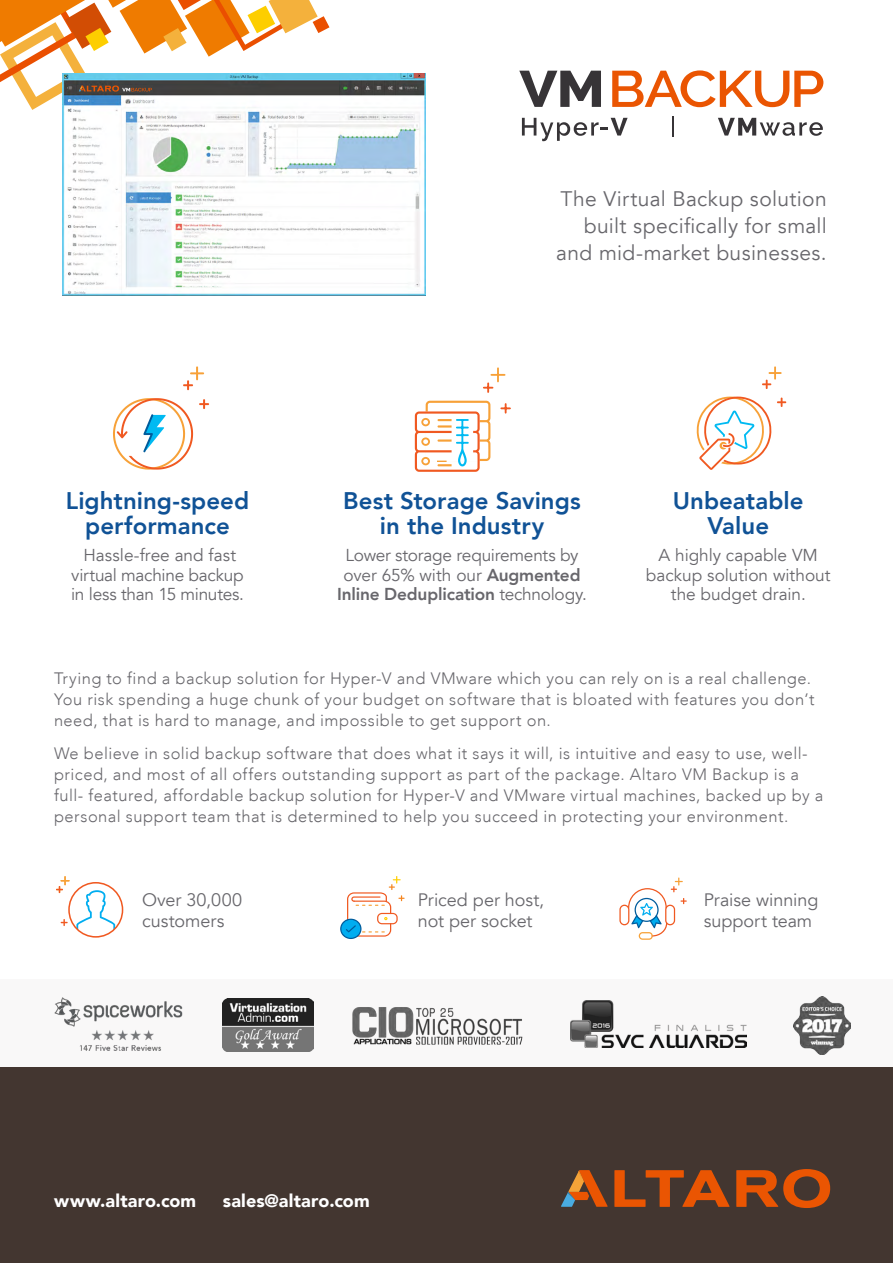
<style>
.page{position:relative;width:893px;height:1263px;background:#fff}
.page>*{position:absolute;margin:0;border:0;box-sizing:border-box;transform-origin:0 0}
.t1{font:800 24px/25.5px "Avenir LT";color:#105296;text-align:center}
.t2{font:21px/27px "Avenir LT";letter-spacing:.015em;color:#68676c;text-align:right}
.t3{font:18px/21px "Avenir LT";letter-spacing:-.005em;color:#68676c}
.t4{font:900 18px "Avenir LT";letter-spacing:.01em;color:#fff}
.t5{font:17.25px/19.5px "Avenir LT";letter-spacing:-.005em;color:#68676c;text-align:center}
.t6{font:300 16.5px/21px "Avenir LT";letter-spacing:.03em;color:#68676c}
.s1{font-weight:800}
</style>
<div class="page">
<div style="left:0;top:980px;width:893px;height:96px;background:#f9f8f8"></div>
<div style="left:0;top:1067px;width:893px;height:196px;background:#433630"></div>
<img style="left:62px;top:73px;width:363px;height:222px">
<svg style="left:519px;top:71px;width:82px;height:36px"></svg>
<svg style="left:612px;top:70px;width:211px;height:37px"></svg>
<svg style="left:522px;top:118px;width:106px;height:23px"></svg>
<svg style="left:672px;top:117px;width:1px;height:20px"></svg>
<svg style="left:718px;top:118px;width:105px;height:18px"></svg>
<svg style="left:614px;top:1170px;width:116px;height:37px"></svg>
<svg style="left:736px;top:1169px;width:94px;height:39px"></svg>
<svg style="left:561px;top:1170px;width:47px;height:37px"></svg>
<svg style="left:619px;top:877px;width:68px;height:63px"></svg>
<svg style="left:340px;top:876px;width:65px;height:63px"></svg>
<svg style="left:0;top:0;width:329px;height:110px"></svg>
<svg style="left:501px;top:404px;width:9px;height:9px"></svg>
<svg style="left:415px;top:401px;width:75px;height:71px"></svg>
<svg style="left:484px;top:368px;width:21px;height:24px"></svg>
<svg style="left:113px;top:366px;width:96px;height:104px"></svg>
<svg style="left:696px;top:366px;width:90px;height:104px"></svg>
<svg style="left:56px;top:876px;width:67px;height:62px"></svg>
<img style="left:54px;top:997px;width:129px;height:54px">
<img style="left:222px;top:998px;width:91px;height:53px">
<img style="left:352px;top:1007px;width:171px;height:38px">
<img style="left:571px;top:1000px;width:175px;height:47px">
<img style="left:793px;top:997px;width:58px;height:57px">
<p class="t2" style="left:556px;top:186px;width:272px">The Virtual Backup solution built specifically for small and mid-market businesses.</p>
<h1 class="t1" style="left:66px;top:487px;width:185px">Lightning-speed performance</h1>
<p class="t5" style="left:71px;top:546px;width:174px">Hassle-free and fast virtual machine backup in less than 15 minutes.</p>
<h1 class="t1" style="left:343px;top:487px;width:239px">Best Storage Savings in the Industry</h1>
<p class="t5" style="left:337px;top:546px;width:251px">Lower storage requirements by over 65% with our <span class="s1">Augmented<br>Inline Deduplication</span> technology.</p>
<h1 class="t1" style="left:673px;top:487px;width:132px">Unbeatable<br>Value</h1>
<p class="t5" style="left:646px;top:546px;width:186px">A highly capable VM backup solution without the budget drain.</p>
<p class="t6" style="left:54px;top:668px;width:762px">Trying to find a backup solution for Hyper-V and VMware which you can rely on is a real challenge.<br>You risk spending a huge chunk of your budget on software that is bloated with features you don’t need, that is hard to manage, and impossible to get support on.</p>
<p class="t6" style="left:54px;top:743px;width:771px">We believe in solid backup software that does what it says it will, is intuitive and easy to use, well&shy;priced, and most of all offers outstanding support as part of the package. Altaro VM Backup is a full- featured, affordable backup solution for Hyper-V and VMware virtual machines, backed up by a personal support team that is determined to help you succeed in protecting your environment.</p>
<p class="t3" style="left:142px;top:890px;width:102px">Over 30,000 customers</p>
<p class="t3" style="left:418px;top:890px;width:128px">Priced per host, not per socket</p>
<p class="t3" style="left:704px;top:890px;width:116px">Praise winning support team</p>
<p class="t4" style="left:54px;top:1190px;width:143px">www.altaro.com</p>
<p class="t4" style="left:223px;top:1190px;width:148px">sales@altaro.com</p>
</div>
